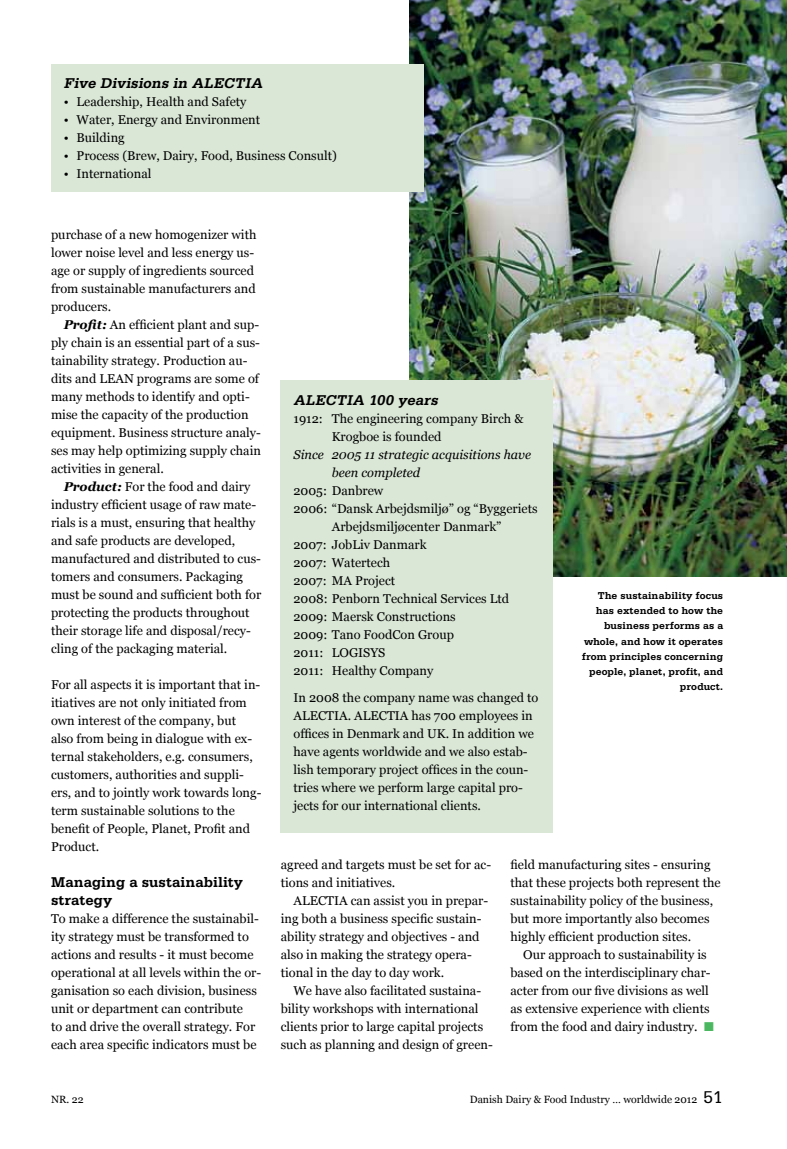
<style>
.page{position:relative;width:787px;height:1149px;background:#fff}
.page>*{position:absolute;margin:0;border:0;box-sizing:border-box;transform-origin:0 0}
.t1{font:italic 700 15px "Serifa";color:#000}
.t2{font:700 15px/18px "Serifa";color:#000}
.t3{font:12.75px/18px "Georgia";color:#000}
.t4{font:italic 12.75px/18px "Georgia";color:#000}
.t5{font:700 10.5px/15px "Serifa";letter-spacing:.01em;color:#000;text-align:right}
.t6{font:10.5px "Georgia";color:#000}
.s1{font-weight:700;font-style:italic}
.s2{color:#4bb861}
.s3{font-family:"Serifa";font-size:18px}
</style>
<div class="page">
<img style="left:410px;top:0;width:377px;height:576px">
<div style="left:51px;top:64px;width:372px;height:127px;background:#dae7d6"></div>
<div style="left:281px;top:381px;width:272px;height:451px;background:#dae7d6"></div>
<p class="t1" style="left:64px;top:74px;width:203px">Five Divisions in ALECTIA</p>
<p class="t3" style="left:64px;top:93px;width:184px">• Leadership, Health and Safety</p>
<p class="t3" style="left:64px;top:111px;width:198px">• Water, Energy and Environment</p>
<p class="t3" style="left:64px;top:129px;width:62px">• Building</p>
<p class="t3" style="left:64px;top:147px;width:274px">• Process (Brew, Dairy, Food, Business Consult)</p>
<p class="t3" style="left:64px;top:165px;width:89px">• International</p>
<p class="t3" style="left:51px;top:225px;width:207px">purchase of a new homogenizer with lower noise level and less energy us&shy;age or supply of ingredients sourced from sustainable manufacturers and producers.</p>
<p class="t3" style="left:51px;top:315px;width:211px;text-indent:13px"><span class="s1">Profit:</span> An efficient plant and sup&shy;ply chain is an essential part of a sus&shy;tainability strategy. Production au&shy;dits and LEAN programs are some of many methods to identify and opti&shy;mise the capacity of the production equipment. Business structure analy&shy;ses may help optimizing supply chain activities in general.</p>
<p class="t3" style="left:51px;top:477px;width:212px;text-indent:13px"><span class="s1">Product:</span> For the food and dairy industry efficient usage of raw mate&shy;rials is a must, ensuring that healthy and safe products are developed, manufactured and distributed to cus&shy;tomers and consumers. Packaging must be sound and sufficient both for protecting the products throughout their storage life and disposal/recy&shy;cling of the packaging material.</p>
<p class="t3" style="left:51px;top:675px;width:212px">For all aspects it is important that in&shy;itiatives are not only initiated from own interest of the company, but also from being in dialogue with ex&shy;ternal stakeholders, e.g. consumers, customers, authorities and suppli&shy;ers, and to jointly work towards long&shy;term sustainable solutions to the benefit of People, Planet, Profit and Product.</p>
<p class="t2" style="left:51px;top:872px;width:193px">Managing a sustainability strategy</p>
<p class="t3" style="left:51px;top:909px;width:212px">To make a difference the sustainabil&shy;ity strategy must be transformed to actions and results - it must become operational at all levels within the or&shy;ganisation so each division, business unit or department can contribute<br>to and drive the overall strategy. For each area specific indicators must be</p>
<p class="t1" style="left:293px;top:391px;width:149px">ALECTIA 100 years</p>
<p class="t3" style="left:332px;top:409px;width:193px;text-indent:-38px">1912: The engineering company Birch &amp;<br>Krogboe is founded</p>
<p class="t4" style="left:332px;top:445px;width:201px;text-indent:-38px">Since 2005 11 strategic acquisitions have been completed</p>
<p class="t3" style="left:293px;top:481px;width:91px">2005: Danbrew</p>
<p class="t3" style="left:293px;top:499px;width:245px">2006: “Dansk Arbejdsmiljø” og “Byggeriets</p>
<p class="t3" style="left:332px;top:517px;width:171px">Arbejdsmiljøcenter Danmark”</p>
<p class="t3" style="left:293px;top:535px;width:134px">2007: JobLiv Danmark</p>
<p class="t3" style="left:293px;top:553px;width:98px">2007: Watertech</p>
<p class="t3" style="left:293px;top:571px;width:103px">2007: MA Project</p>
<p class="t3" style="left:293px;top:589px;width:217px">2008: Penborn Technical Services Ltd</p>
<p class="t3" style="left:293px;top:607px;width:164px">2009: Maersk Constructions</p>
<p class="t3" style="left:293px;top:625px;width:162px">2009: Tano FoodCon Group</p>
<p class="t3" style="left:293px;top:643px;width:93px">2011: LOGISYS</p>
<p class="t3" style="left:293px;top:661px;width:141px">2011: Healthy Company</p>
<p class="t3" style="left:293px;top:688px;width:246px">In 2008 the company name was changed to ALECTIA. ALECTIA has 700 employees in offices in Denmark and UK. In addition we have agents worldwide and we also estab&shy;lish temporary project offices in the coun&shy;tries where we perform large capital pro&shy;jects for our international clients.</p>
<p class="t5" style="left:581px;top:588px;width:143px">The sustainability focus has extended to how the business performs as a whole, and how it operates from principles concerning people, planet, profit, and product.</p>
<p class="t3" style="left:281px;top:855px;width:212px">agreed and targets must be set for ac&shy;tions and initiatives.</p>
<p class="t3" style="left:281px;top:891px;width:209px;text-indent:13px">ALECTIA can assist you in prepar&shy;ing both a business specific sustain&shy;ability strategy and objectives - and also in making the strategy opera&shy;tional in the day to day work.</p>
<p class="t3" style="left:281px;top:981px;width:213px;text-indent:13px">We have also facilitated sustaina&shy;bility workshops with international clients prior to large capital projects such as planning and design of green-</p>
<p class="t3" style="left:510px;top:855px;width:212px">field manufacturing sites - ensuring that these projects both represent the sustainability policy of the business, but more importantly also becomes highly efficient production sites.</p>
<p class="t3" style="left:510px;top:945px;width:205px;text-align:center">Our approach to sustainability is based on the interdisciplinary char&shy;acter from our five divisions as well as extensive experience with clients from the food and dairy industry. <span class="s2">■</span></p>
<p class="t6" style="left:51px;top:1093px;width:34px">NR. 22</p>
<p class="t6" style="left:470px;top:1093px;width:255px">Danish Dairy &amp; Food Industry … worldwide 2012 <span class="s3">51</span></p>
</div>
